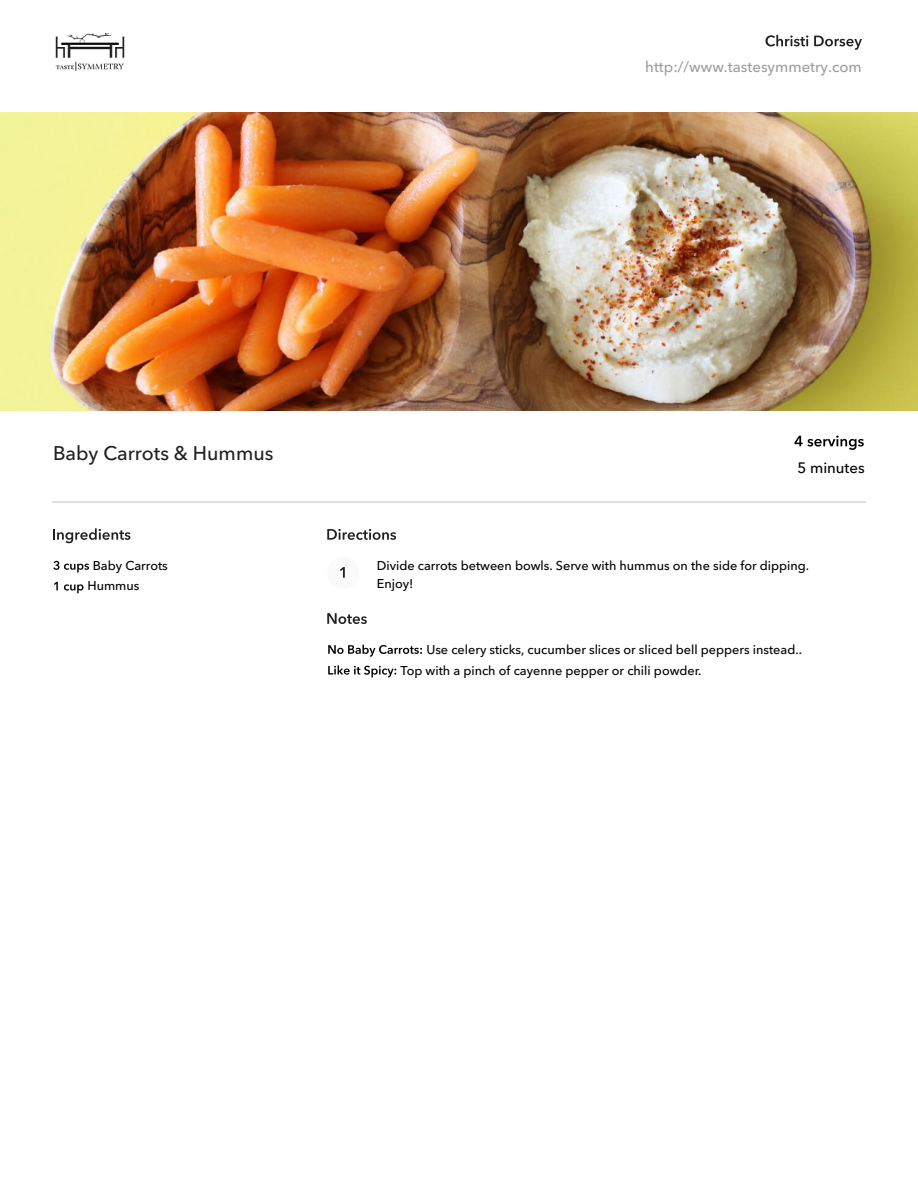
<style>
.page{position:relative;width:918px;height:1188px;background:#fff}
.page>*{position:absolute;margin:0;border:0;box-sizing:border-box;transform-origin:0 0}
.t1{font:500 19.65px "Avenir Next LT Pro";letter-spacing:.005em;color:#212121}
.t2{font:500 15px "Avenir Next LT Pro";letter-spacing:.005em;color:#9e9e9e}
.t3{font:500 15px "Avenir Next LT Pro";letter-spacing:.005em;color:#000}
.t4{font:500 12.75px/20.7px "Avenir Next LT Pro";letter-spacing:.005em;color:#000}
</style>
<div class="page">
<img style="left:0;top:112px;width:917px;height:299px">
<hr style="left:52px;top:502px;width:813px;height:1px;background:#e0e0e0">
<svg style="left:794px;top:436px;width:70px;height:14px"></svg>
<svg style="left:53px;top:528px;width:77px;height:15px"></svg>
<svg style="left:53px;top:561px;width:36px;height:12px"></svg>
<svg style="left:54px;top:582px;width:4px;height:8px"></svg>
<svg style="left:64px;top:584px;width:19px;height:9px"></svg>
<svg style="left:327px;top:529px;width:69px;height:11px"></svg>
<svg style="left:327px;top:613px;width:40px;height:11px"></svg>
<svg style="left:328px;top:645px;width:94px;height:12px"></svg>
<svg style="left:328px;top:665px;width:68px;height:12px"></svg>
<svg style="left:340px;top:567px;width:5px;height:11px"></svg>
<img style="left:55px;top:33px;width:69px;height:38px">
<svg style="left:766px;top:35px;width:42px;height:11px"></svg>
<svg style="left:814px;top:36px;width:48px;height:14px"></svg>
<p class="t2" style="left:645px;top:60px;width:218px">http://www.tastesymmetry.com</p>
<h1 class="t1" style="left:53px;top:445px;width:222px">Baby Carrots &amp; Hummus</h1>
<p class="t4" style="left:87px;top:556px;width:82px;text-indent:5px">Baby Carrots<br>Hummus</p>
<p class="t3" style="left:797px;top:462px;width:69px">5 minutes</p>
<p class="t4" style="left:377px;top:557px;width:434px;line-height:18.5px">Divide carrots between bowls. Serve with hummus on the side for dipping.<br>Enjoy!</p>
<p class="t4" style="left:401px;top:640px;width:403px;text-indent:26px">Use celery sticks, cucumber slices or sliced bell peppers instead..<br>Top with a pinch of cayenne pepper or chili powder.</p>
</div>
